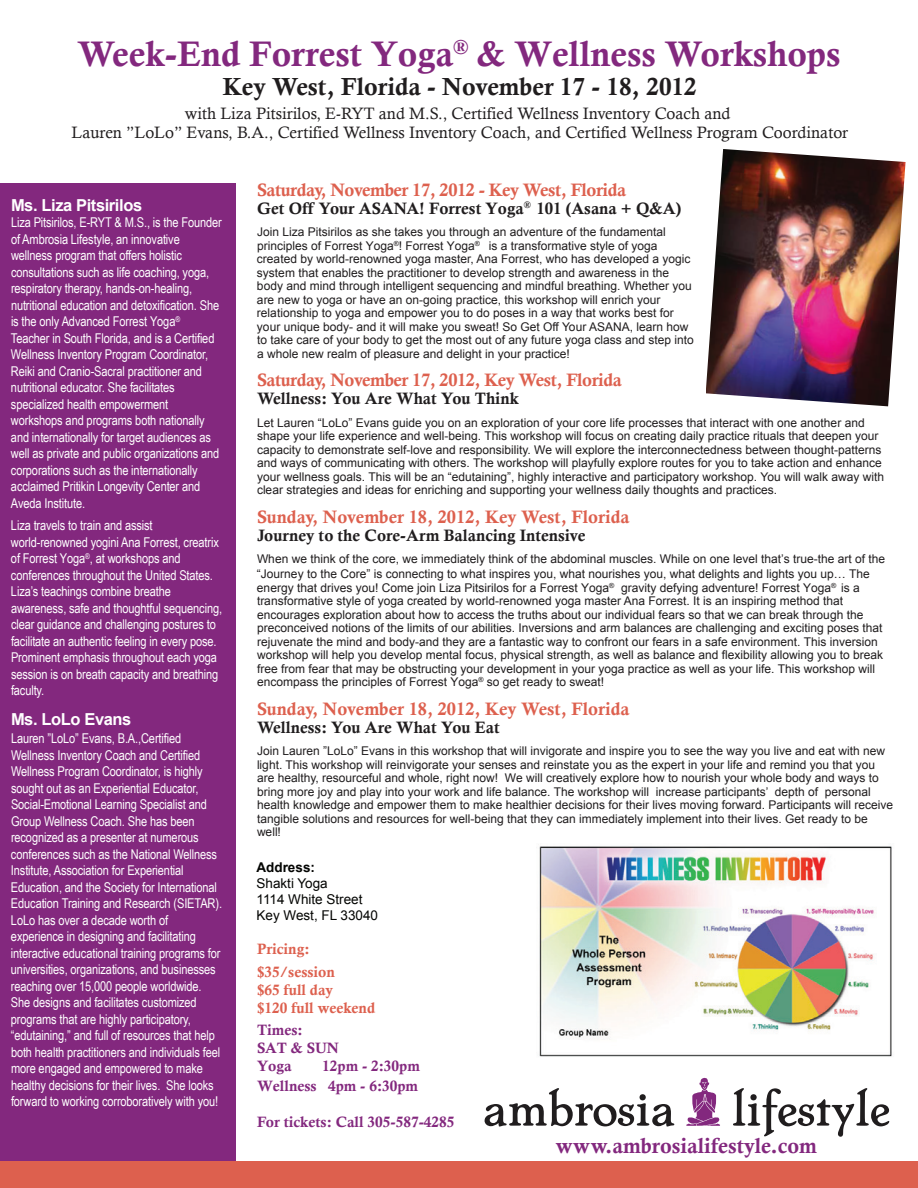
<style>
.page{position:relative;width:918px;height:1188px;background:#fff}
.page>*{position:absolute;margin:0;border:0;box-sizing:border-box;transform-origin:0 0}
.t1{font:35.55px "Calis MT Bol";color:#83287e}
.t2{font:24.75px "Calis MT Bol";color:#201d1e}
.t3{font:21.3px "Calis MT Bol";color:#83287e}
.t4{font:18px "Calis MT Bol";letter-spacing:-.025em;color:#dd604e}
.t5{font:18px "Calis MT Bol";color:#dd604e}
.t6{font:16.5px/19.5px "Calisto";color:#201d1e;text-align:center}
.t7{font:16.5px "Calis MT Bol";color:#201d1e}
.t8{font:700 16.5px "Arial";letter-spacing:-.025em;color:#fff}
.t9{font:15px/18px "Calis MT Bol";color:#83287e}
.t10{font:15px/22.5px "Calis MT Bol";color:#dd604e}
.t11{font:13.5px/16.5px "Arial Narrow";letter-spacing:-.01em;color:#fff}
.t12{font:13.5px/16.2px "Arial";color:#040503}
.t13{font:700 13.5px "Arial";color:#040503}
.t14{font:12px/13.5px "Arial";color:#201d1e}
</style>
<div class="page">
<div style="left:0;top:183px;width:236px;height:983px;background:#83287e"></div>
<div style="left:0;top:1162px;width:918px;height:26px;background:#dd604e"></div>
<svg style="left:686px;top:1078px;width:34px;height:48px"></svg>
<svg style="left:485px;top:1088px;width:189px;height:39px"></svg>
<svg style="left:733px;top:1088px;width:156px;height:49px"></svg>
<img style="left:539px;top:846px;width:353px;height:211px">
<img style="left:706px;top:149px;width:200px;height:257px">
<h1 class="t1" style="left:77px;top:33px;width:765px">Week-End Forrest Yoga<sup>®</sup> &amp; Wellness Workshops</h1>
<h2 class="t2" style="left:223px;top:72px;width:475px">Key West, Florida - November 17 - 18, 2012</h2>
<h3 class="t6" style="left:72px;top:103px;width:778px">with Liza Pitsirilos, E-RYT and M.S., Certified Wellness Inventory Coach and<br>Lauren ”LoLo” Evans, B.A., Certified Wellness Inventory Coach, and Certified Wellness Program Coordinator</h3>
<h3 class="t8" style="left:11px;top:194px;width:133px">Ms. Liza Pitsirilos</h3>
<p class="t11" style="left:11px;top:214px;width:213px">Liza Pitsirilos, E-RYT &amp; M.S., is the Founder of Ambrosia Lifestyle, an innovative wellness program that offers holistic consultations such as life coaching, yoga, respiratory therapy, hands-on-healing, nutritional education and detoxification. She is the only Advanced Forrest Yoga<sup>® </sup>Teacher in South Florida, and is a Certified Wellness Inventory Program Coordinator, Reiki and Cranio-Sacral practitioner and nutritional educator. She facilitates specialized health empowerment workshops and programs both nationally and internationally for target audiences as well as private and public organizations and corporations such as the internationally acclaimed Pritikin Longevity Center and Aveda Institute.</p>
<p class="t11" style="left:11px;top:517px;width:213px">Liza travels to train and assist world-renowned yogini Ana Forrest, creatrix of Forrest Yoga<sup>®</sup>, at workshops and conferences throughout the United States.<br>Liza’s teachings combine breathe awareness, safe and thoughtful sequencing, clear guidance and challenging postures to facilitate an authentic feeling in every pose.<br>Prominent emphasis throughout each yoga session is on breath capacity and breathing faculty.</p>
<h3 class="t8" style="left:11px;top:708px;width:122px">Ms. LoLo Evans</h3>
<p class="t11" style="left:11px;top:730px;width:213px">Lauren ”LoLo” Evans, B.A.,Certified Wellness Inventory Coach and Certified Wellness Program Coordinator, is highly sought out as an Experiential Educator, Social-Emotional Learning Specialist and Group Wellness Coach. She has been recognized as a presenter at numerous conferences such as the National Wellness Institute, Association for Experiential Education, and the Society for International Education Training and Research (SIETAR).<br>LoLo has over a decade worth of experience in designing and facilitating interactive educational training programs for universities, organizations, and businesses reaching over 15,000 people worldwide.<br>She designs and facilitates customized programs that are highly participatory, “edutaining,” and full of resources that help both health practitioners and individuals feel more engaged and empowered to make healthy decisions for their lives. She looks forward to working corroboratively with you!</p>
<h3 class="t4" style="left:257px;top:179px;width:371px">Saturday, November 17, 2012 - Key West, Florida</h3>
<h3 class="t7" style="left:257px;top:199px;width:426px">Get Off Your ASANA! Forrest Yoga<sup>®</sup> 101 (Asana + Q&amp;A)</h3>
<p class="t14" style="left:257px;top:225px;width:438px">Join Liza Pitsirilos as she takes you through an adventure of the fundamental principles of Forrest Yoga<sup>®</sup>! Forrest Yoga<sup>®</sup> is a transformative style of yoga created by world-renowned yoga master, Ana Forrest, who has developed a yogic system that enables the practitioner to develop strength and awareness in the body and mind through intelligent sequencing and mindful breathing. Whether you are new to yoga or have an on-going practice, this workshop will enrich your relationship to yoga and empower you to do poses in a way that works best for your unique body- and it will make you sweat! So Get Off Your ASANA, learn how to take care of your body to get the most out of any future yoga class and step into a whole new realm of pleasure and delight in your practice!</p>
<h3 class="t4" style="left:257px;top:370px;width:366px">Saturday, November 17, 2012, Key West, Florida</h3>
<h3 class="t7" style="left:257px;top:389px;width:263px">Wellness: You Are What You Think</h3>
<p class="t14" style="left:257px;top:416px;width:629px">Let Lauren “LoLo” Evans guide you on an exploration of your core life processes that interact with one another and shape your life experience and well-being. This workshop will focus on creating daily practice rituals that deepen your capacity to demonstrate self-love and responsibility. We will explore the interconnectedness between thought-patterns and ways of communicating with others. The workshop will playfully explore routes for you to take action and enhance your wellness goals. This will be an “edutaining”, highly interactive and participatory workshop. You will walk away with clear strategies and ideas for enriching and supporting your wellness daily thoughts and practices.</p>
<h3 class="t5" style="left:257px;top:506px;width:374px">Sunday, November 18, 2012, Key West, Florida</h3>
<h3 class="t7" style="left:257px;top:526px;width:330px">Journey to the Core-Arm Balancing Intensive</h3>
<p class="t14" style="left:257px;top:551px;width:630px;line-height:15px">When we think of the core, we immediately think of the abdominal muscles. While on one level that’s true-the art of the “Journey to the Core” is connecting to what inspires you, what nourishes you, what delights and lights you up… The</p>
<p class="t14" style="left:257px;top:581px;width:628px">energy that drives you! Come join Liza Pitsirilos for a Forrest Yoga<sup>®</sup> gravity defying adventure! Forrest Yoga<sup>®</sup> is a transformative style of yoga created by world-renowned yoga master Ana Forrest. It is an inspiring method that encourages exploration about how to access the truths about our individual fears so that we can break through the preconceived notions of the limits of our abilities. Inversions and arm balances are challenging and exciting poses that rejuvenate the mind and body-and they are a fantastic way to confront our fears in a safe environment. This inversion workshop will help you develop mental focus, physical strength, as well as balance and flexibility allowing you to break free from fear that may be obstructing your development in your yoga practice as well as your life. This workshop will encompass the principles of Forrest Yoga<sup>®</sup> so get ready to sweat!</p>
<h3 class="t5" style="left:257px;top:698px;width:374px">Sunday, November 18, 2012, Key West, Florida</h3>
<h3 class="t7" style="left:257px;top:718px;width:244px">Wellness: You Are What You Eat</h3>
<p class="t14" style="left:257px;top:744px;width:638px">Join Lauren ”LoLo” Evans in this workshop that will invigorate and inspire you to see the way you live and eat with new light. This workshop will reinvigorate your senses and reinstate you as the expert in your life and remind you that you are healthy, resourceful and whole, right now! We will creatively explore how to nourish your whole body and ways to bring more joy and play into your work and life balance. The workshop will increase participants’ depth of personal health knowledge and empower them to make healthier decisions for their lives moving forward. Participants will receive tangible solutions and resources for well-being that they can immediately implement into their lives. Get ready to be well!</p>
<p class="t13" style="left:256px;top:858px;width:60px">Address:</p>
<p class="t12" style="left:256px;top:875px;width:123px">Shakti Yoga<br>1114 White Street<br>Key West, FL 33040</p>
<p class="t10" style="left:257px;top:938px;width:79px">Pricing: $35/session</p>
<p class="t10" style="left:257px;top:981px;width:120px;line-height:18px">$65 full day<br>$120 full weekend</p>
<p class="t9" style="left:257px;top:1021px;width:84px">Times:<br>SAT &amp; SUN<br>Yoga</p>
<p class="t9" style="left:257px;top:1056px;width:164px;line-height:19.5px;text-align:right">12pm - 2:30pm<br>Wellness 4pm - 6:30pm</p>
<p class="t9" style="left:257px;top:1113px;width:199px">For tickets: Call 305-587-4285</p>
<h3 class="t3" style="left:555px;top:1133px;width:263px">www.ambrosialifestyle.com</h3>
</div>
